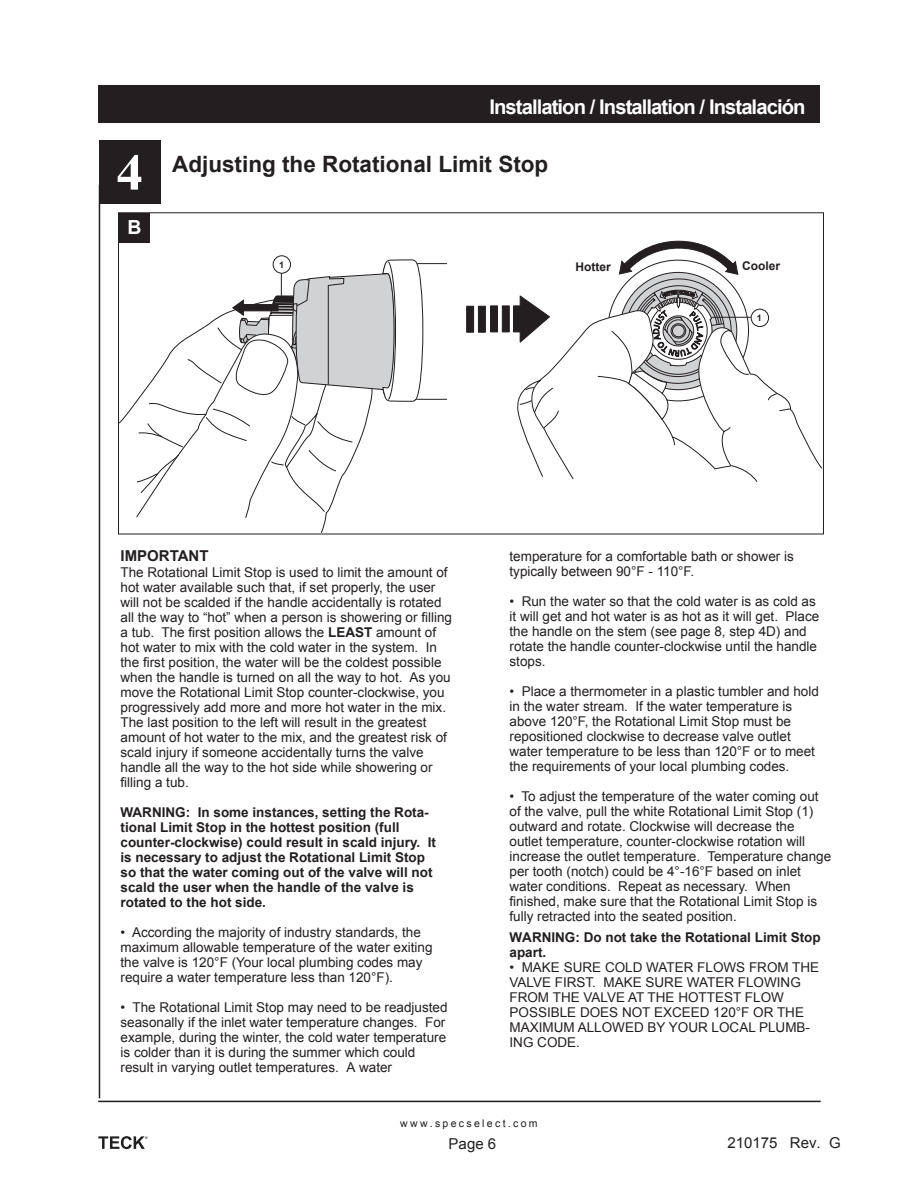
<style>
.page{position:relative;width:918px;height:1188px;background:#fff}
.page>*{position:absolute;margin:0;border:0;box-sizing:border-box;transform-origin:0 0}
.t1{font:700 51.3px "Times New Roman";color:#fff;scale:1.06 1}
.t2{font:700 22.5px "Arial";color:#231f20}
.t3{font:700 20.25px "Arial";letter-spacing:-.045em;color:#fff}
.t4{font:700 19.5px "Arial";color:#fff}
.t5{font:15px "Arial";color:#211e1e}
.t6{font:700 15px "Arial";color:#231f20}
.t7{font:13.5px/15px "Arial";color:#231f20}
.t8{font:700 13.5px/15px "Arial";color:#231f20}
.t9{font:700 12px "Arial";color:#231f20}
.t10{font:10.5px "Arial";letter-spacing:.22em;color:#201c1d}
.t11{font:700 9px "Arial";color:#231f20}
.s1{font-weight:700}
</style>
<div class="page">
<hr style="left:417px;top:263px;width:30px;height:1px;background:#231f20">
<hr style="left:417px;top:399px;width:30px;height:1px;background:#231f20">
<div style="left:466px;top:306px;width:8px;height:26px;background:#231f20;border:1px solid #231f20"></div>
<div style="left:478px;top:306px;width:8px;height:26px;background:#231f20;border:1px solid #231f20"></div>
<div style="left:490px;top:306px;width:8px;height:26px;background:#231f20"></div>
<div style="left:502px;top:306px;width:8px;height:26px;background:#231f20;border:1px solid #231f20"></div>
<div style="left:513px;top:306px;width:8px;height:26px;background:#231f20"></div>
<svg style="left:517px;top:241px;width:305px;height:241px"></svg>
<div style="left:99px;top:86px;width:721px;height:37px;background:#231f20"></div>
<hr style="left:99px;top:185px;width:1px;height:913px;background:#231f20">
<hr style="left:98px;top:1101px;width:723px;height:1px;background:#201d1e">
<svg style="left:98px;top:1136px;width:50px;height:13px"></svg>
<div style="left:99px;top:140px;width:62px;height:63px;background:#231f20"></div>
<svg style="left:119px;top:259px;width:304px;height:275px"></svg>
<svg style="left:273px;top:256px;width:18px;height:17px"></svg>
<div style="left:273px;top:255px;width:18px;height:19px;border:1px solid #231f20;border-radius:50%"></div>
<div style="left:277px;top:260px;width:9px;height:10px;background:#fff"></div>
<div style="left:751px;top:309px;width:18px;height:18px;background:#fff;border-radius:50%"></div>
<div style="left:751px;top:309px;width:18px;height:18px;border:1px solid #231f20;border-radius:50%"></div>
<hr style="left:712px;top:317px;width:39px;height:1px;background:#231f20">
<div style="left:119px;top:213px;width:30px;height:30px;background:#231f20"></div>
<h1 class="t1" style="left:116px;top:143px;width:27px">4</h1>
<h3 class="t4" style="left:128px;top:216px;width:16px">B</h3>
<h3 class="t3" style="left:489px;top:95px;width:318px">Installation / Installation / Instalación</h3>
<h2 class="t2" style="left:172px;top:151px;width:378px">Adjusting the Rotational Limit Stop</h2>
<p class="t11" style="left:279px;top:260px;width:7px">1</p>
<p class="t9" style="left:575px;top:260px;width:37px">Hotter</p>
<p class="t9" style="left:742px;top:259px;width:40px">Cooler</p>
<p class="t11" style="left:757px;top:313px;width:7px">1</p>
<p class="t6" style="left:120px;top:547px;width:90px">IMPORTANT</p>
<p class="t7" style="left:120px;top:565px;width:333px">The Rotational Limit Stop is used to limit the amount of hot water available such that, if set properly, the user will not be scalded if the handle accidentally is rotated all the way to “hot” when a person is showering or filling a tub. The first position allows the <span class="s1">LEAST</span> amount of hot water to mix with the cold water in the system. In the first position, the water will be the coldest possible when the handle is turned on all the way to hot. As you move the Rotational Limit Stop counter-clockwise, you progressively add more and more hot water in the mix.<br>The last position to the left will result in the greatest amount of hot water to the mix, and the greatest risk of scald injury if someone accidentally turns the valve handle all the way to the hot side while showering or filling a tub.</p>
<p class="t8" style="left:121px;top:805px;width:317px">WARNING: In some instances, setting the Rota&shy;tional Limit Stop in the hottest position (full counter-clockwise) could result in scald injury. It is necessary to adjust the Rotational Limit Stop so that the water coming out of the valve will not scald the user when the handle of the valve is rotated to the hot side.</p>
<p class="t7" style="left:121px;top:925px;width:314px">• According the majority of industry standards, the maximum allowable temperature of the water exiting the valve is 120°F (Your local plumbing codes may require a water temperature less than 120°F).</p>
<p class="t7" style="left:121px;top:1000px;width:329px">• The Rotational Limit Stop may need to be readjusted seasonally if the inlet water temperature changes. For example, during the winter, the cold water temperature is colder than it is during the summer which could result in varying outlet temperatures. A water</p>
<p class="t7" style="left:510px;top:548px;width:286px">temperature for a comfortable bath or shower is typically between 90°F - 110°F.</p>
<p class="t7" style="left:510px;top:593px;width:311px">• Run the water so that the cold water is as cold as it will get and hot water is as hot as it will get. Place the handle on the stem (see page 8, step 4D) and rotate the handle counter-clockwise until the handle stops.</p>
<p class="t7" style="left:510px;top:683px;width:311px">• Place a thermometer in a plastic tumbler and hold in the water stream. If the water temperature is above 120°F, the Rotational Limit Stop must be repositioned clockwise to decrease valve outlet water temperature to be less than 120°F or to meet the requirements of your local plumbing codes.</p>
<p class="t7" style="left:510px;top:788px;width:323px">• To adjust the temperature of the water coming out of the valve, pull the white Rotational Limit Stop (1) outward and rotate. Clockwise will decrease the<br>outlet temperature, counter-clockwise rotation will increase the outlet temperature. Temperature change per tooth (notch) could be 4°-16°F based on inlet water conditions. Repeat as necessary. When finished, make sure that the Rotational Limit Stop is fully retracted into the seated position.</p>
<p class="t8" style="left:510px;top:929px;width:313px">WARNING: Do not take the Rotational Limit Stop apart.</p>
<p class="t7" style="left:510px;top:959px;width:311px">• MAKE SURE COLD WATER FLOWS FROM THE<br>VALVE FIRST. MAKE SURE WATER FLOWING<br>FROM THE VALVE AT THE HOTTEST FLOW<br>POSSIBLE DOES NOT EXCEED 120°F OR THE<br>MAXIMUM ALLOWED BY YOUR LOCAL PLUMB-<br>ING CODE.</p>
<p class="t10" style="left:400px;top:1118px;width:139px">www.specselect.com</p>
<p class="t5" style="left:449px;top:1135px;width:49px">Page 6</p>
<p class="t5" style="left:727px;top:1134px;width:115px">210175 Rev. G</p>
</div>
